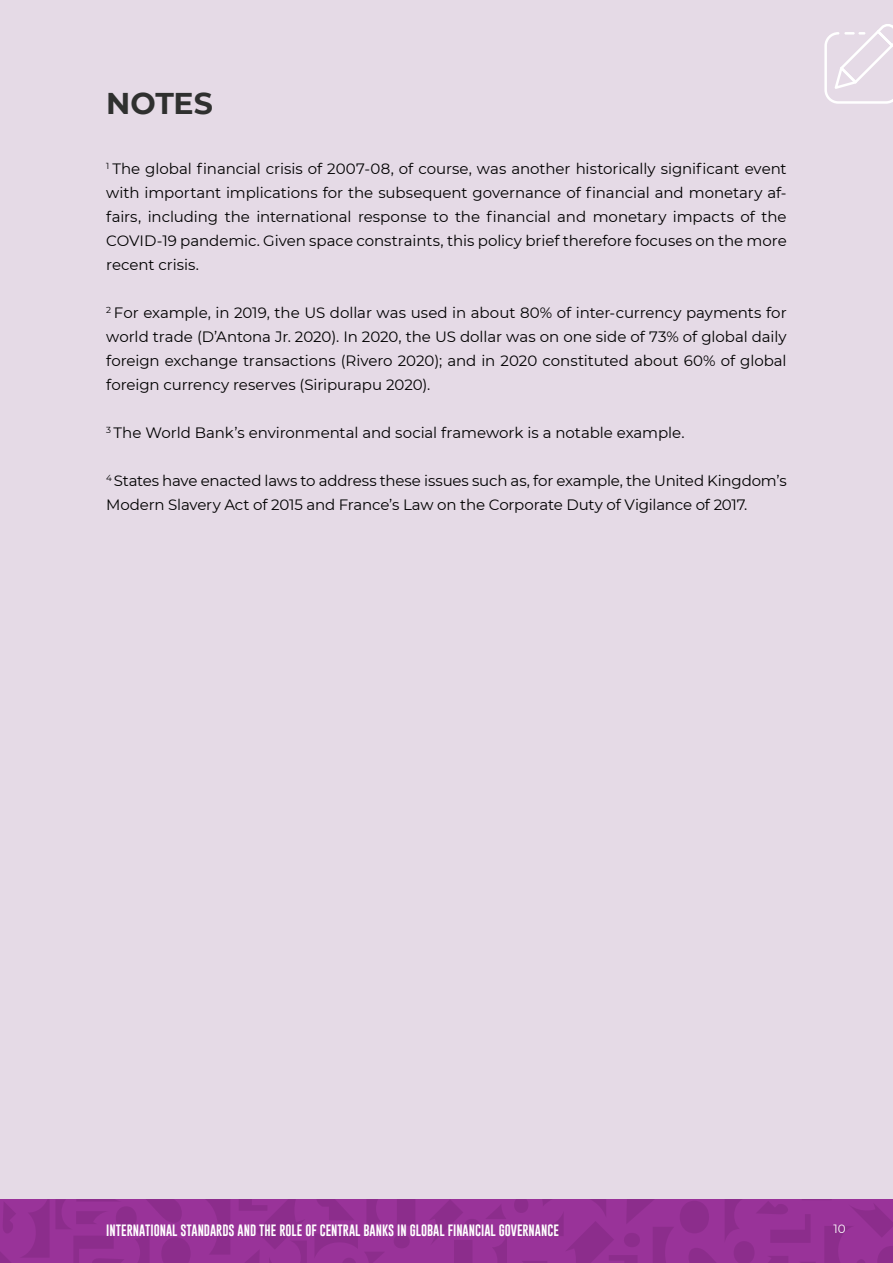
<style>
.page{position:relative;width:893px;height:1263px;background:#e5dae6}
.page>*{position:absolute;margin:0;border:0;box-sizing:border-box;transform-origin:0 0}
.t1{font:700 30px "Montserrat";letter-spacing:-.005em;color:#2f302f}
.t2{font:15px/24px "Montserrat";letter-spacing:-.01em;color:#000;text-align:justify}
.t3{font:12px "Gobold";color:#fff}
.t4{font:12px "Montserrat";color:#fff}
</style>
<div class="page">
<div style="left:0;top:1199px;width:893px;height:64px;background:#939"></div>
<svg style="left:514px;top:1199px;width:379px;height:64px"></svg>
<svg style="left:430px;top:1200px;width:77px;height:63px"></svg>
<svg style="left:0;top:1199px;width:415px;height:64px"></svg>
<svg style="left:824px;top:24px;width:69px;height:80px"></svg>
<h1 class="t1" style="left:106px;top:82px;width:108px">NOTES</h1>
<p class="t2" style="left:106px;top:156px;width:682px"><sup>1</sup> The global financial crisis of 2007-08, of course, was another historically significant event with important implications for the subsequent governance of financial and monetary af&shy;fairs, including the international response to the financial and monetary impacts of the COVID-19 pandemic. Given space constraints, this policy brief therefore focuses on the more recent crisis.</p>
<p class="t2" style="left:106px;top:300px;width:682px"><sup>2</sup> For example, in 2019, the US dollar was used in about 80% of inter-currency payments for world trade (D’Antona Jr. 2020). In 2020, the US dollar was on one side of 73% of global daily foreign exchange transactions (Rivero 2020); and in 2020 constituted about 60% of global foreign currency reserves (Siripurapu 2020).</p>
<p class="t2" style="left:106px;top:420px;width:580px"><sup>3</sup> The World Bank’s environmental and social framework is a notable example.</p>
<p class="t2" style="left:106px;top:468px;width:682px"><sup>4</sup> States have enacted laws to address these issues such as, for example, the United Kingdom’s<br>Modern Slavery Act of 2015 and France’s Law on the Corporate Duty of Vigilance of 2017.</p>
<p class="t3" style="left:106px;top:1223px;width:454px">INTERNATIONAL STANDARDS AND THE ROLE OF CENTRAL BANKS IN GLOBAL FINANCIAL GOVERNANCE</p>
<p class="t4" style="left:833px;top:1221px;width:14px">10</p>
</div>
